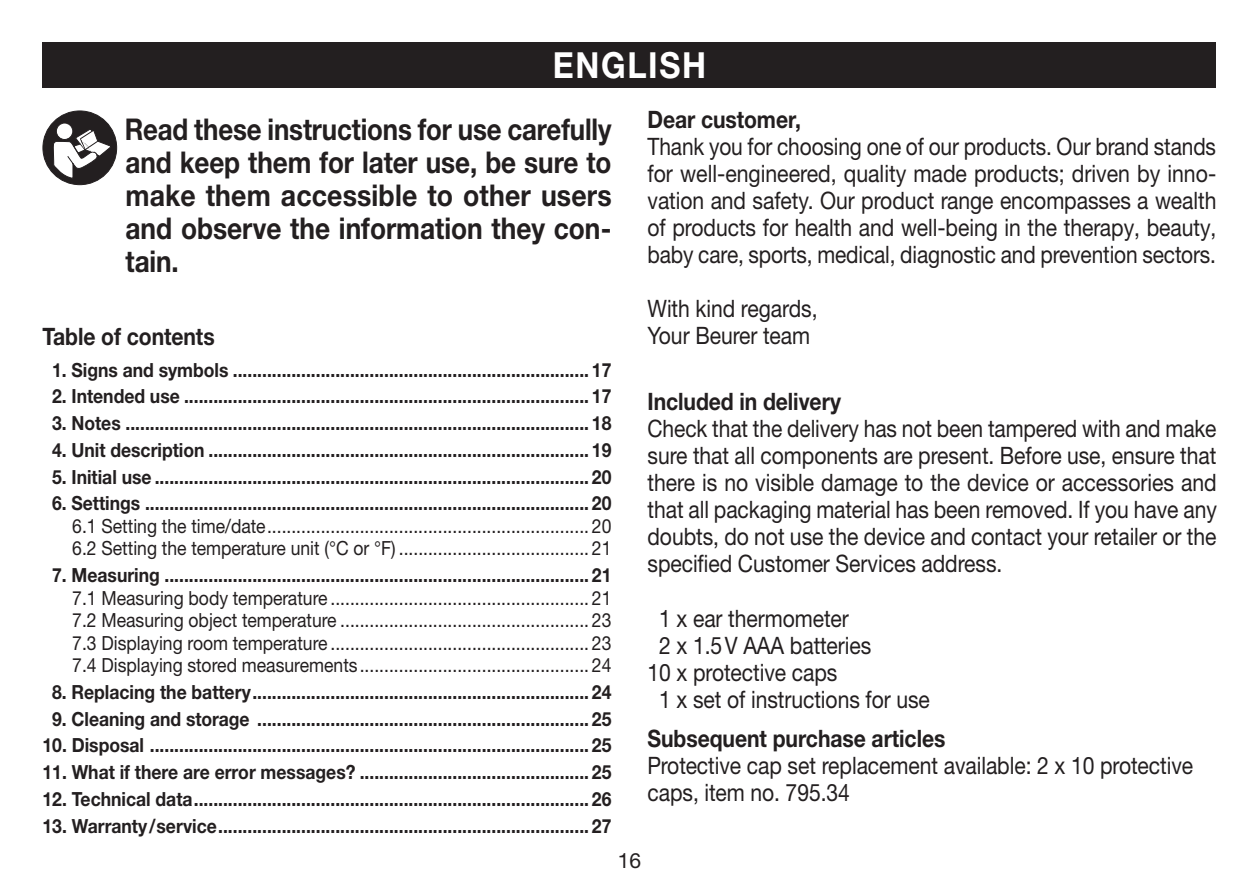
<style>
.page{position:relative;width:1259px;height:893px;background:#fff}
.page>*{position:absolute;margin:0;border:0;box-sizing:border-box;transform-origin:0 0}
.Länderblk_Beurer_San{font:700 36px "Helvetica Neue LTW1 G";letter-spacing:.05em;color:#fff;scale:.9 1}
.mit_Icon{font:700 30px/33px "Helvetica Neue LTW1 G";color:#231f20;text-align:justify;scale:.86 1}
.Grundtext_8{font:24px/27px "Helvetica Neue LTW1 G";letter-spacing:-.005em;color:#231f20;text-align:justify;scale:.88 1}
.Grundtext_8-2{font:24px/27px "Helvetica Neue LTW1 G";letter-spacing:-.005em;color:#231f20;text-align:justify;scale:.87 1}
.Überschrift_klein_oh{font:700 24px "Helvetica Neue LTW1 G";letter-spacing:-.005em;color:#231f20;scale:.88 1}
.t1{font:21px "Helvetica Neue LTW1 G";color:#231f20}
.t2{font:700 19.5px "Helvetica Neue LTW1 G";color:#231f20;scale:.9 1}
.t3{font:19.5px "Helvetica Neue LTW1 G";color:#231f20;scale:.9 1}
</style>
<div class="page">
<div style="left:43px;top:43px;width:1173px;height:45px;background:#231f20"></div>
<div style="left:43px;top:111px;width:74px;height:74px;background:#231f20;border-radius:50%"></div>
<div style="left:43px;top:111px;width:74px;height:74px;border:1px solid #231f20;border-radius:50%"></div>
<svg style="left:56px;top:123px;width:17px;height:16px"></svg>
<div style="left:56px;top:123px;width:17px;height:17px;border:1px solid #231f20;border-radius:50%"></div>
<svg style="left:52px;top:128px;width:61px;height:51px"></svg>
<p class="Länderblk_Beurer_San" style="left:553px;top:43px;width:172px">ENGLISH</p>
<p class="mit_Icon" style="left:125px;top:113px;width:568px">Read these instructions for use carefully and keep them for later use, be sure to make them accessible to other users and observe the information they con&shy;tain.</p>
<p class="Überschrift_klein_oh" style="left:647px;top:104px;width:176px">Dear customer,</p>
<p class="Grundtext_8-2" style="left:647px;top:132px;width:655px">Thank you for choosing one of our products. Our brand stands for well-engineered, quality made products; driven by inno&shy;vation and safety. Our product range encompasses a wealth of products for health and well-being in the therapy, beauty, baby care, sports, medical, diagnostic and prevention sectors.</p>
<p class="Grundtext_8" style="left:647px;top:294px;width:195px">With kind regards,</p>
<p class="Grundtext_8" style="left:647px;top:321px;width:186px">Your Beurer team</p>
<p class="Überschrift_klein_oh" style="left:43px;top:322px;width:197px">Table of contents</p>
<p class="t2" style="left:52px;top:358px;width:623px">1. Signs and symbols ......................................................................... 17</p>
<p class="t2" style="left:52px;top:384px;width:623px">2. Intended use ................................................................................... 17</p>
<p class="t2" style="left:52px;top:411px;width:623px">3. Notes ............................................................................................... 18</p>
<p class="t2" style="left:52px;top:438px;width:623px">4. Unit description .............................................................................. 19</p>
<p class="t2" style="left:52px;top:465px;width:623px">5. Initial use ......................................................................................... 20</p>
<p class="t2" style="left:52px;top:491px;width:623px">6. Settings ........................................................................................... 20</p>
<p class="t3" style="left:72px;top:514px;width:600px">6.1 Setting the time/date .................................................................. 20</p>
<p class="t3" style="left:72px;top:536px;width:600px">6.2 Setting the temperature unit (°C or °F) ....................................... 21</p>
<p class="t2" style="left:52px;top:563px;width:623px">7. Measuring ....................................................................................... 21</p>
<p class="t3" style="left:72px;top:586px;width:600px">7.1 Measuring body temperature ..................................................... 21</p>
<p class="t3" style="left:72px;top:608px;width:600px">7.2 Measuring object temperature ................................................... 23</p>
<p class="t3" style="left:72px;top:631px;width:600px">7.3 Displaying room temperature ..................................................... 23</p>
<p class="t3" style="left:72px;top:653px;width:600px">7.4 Displaying stored measurements ............................................... 24</p>
<p class="t2" style="left:52px;top:680px;width:623px">8. Replacing the battery ..................................................................... 24</p>
<p class="t2" style="left:52px;top:707px;width:623px">9. Cleaning and storage .................................................................... 25</p>
<p class="t2" style="left:43px;top:733px;width:633px">10. Disposal .......................................................................................... 25</p>
<p class="t2" style="left:43px;top:760px;width:633px">11. What if there are error messages? ............................................... 25</p>
<p class="t2" style="left:43px;top:787px;width:633px">12. Technical data ................................................................................. 26</p>
<p class="t2" style="left:43px;top:814px;width:633px">13. Warranty/service............................................................................ 27</p>
<p class="Überschrift_klein_oh" style="left:647px;top:387px;width:221px">Included in delivery</p>
<p class="Grundtext_8" style="left:647px;top:415px;width:648px">Check that the delivery has not been tampered with and make sure that all components are present. Before use, ensure that there is no visible damage to the device or accessories and that all packaging material has been removed. If you have any doubts, do not use the device and contact your retailer or the specified Customer Services address.</p>
<p class="Grundtext_8" style="left:659px;top:604px;width:217px">1 x ear thermometer</p>
<p class="Grundtext_8" style="left:659px;top:631px;width:243px">2 x 1.5V AAA batteries</p>
<p class="Grundtext_8" style="left:647px;top:658px;width:217px">10 x protective caps</p>
<p class="Grundtext_8" style="left:659px;top:685px;width:309px">1 x set of instructions for use</p>
<p class="Überschrift_klein_oh" style="left:647px;top:724px;width:340px">Subsequent purchase articles</p>
<p class="Grundtext_8" style="left:647px;top:752px;width:621px">Protective cap set replacement available: 2 x 10 protective caps, item no. 795.34</p>
<p class="t1" style="left:618px;top:847px;width:25px">16</p>
</div>
